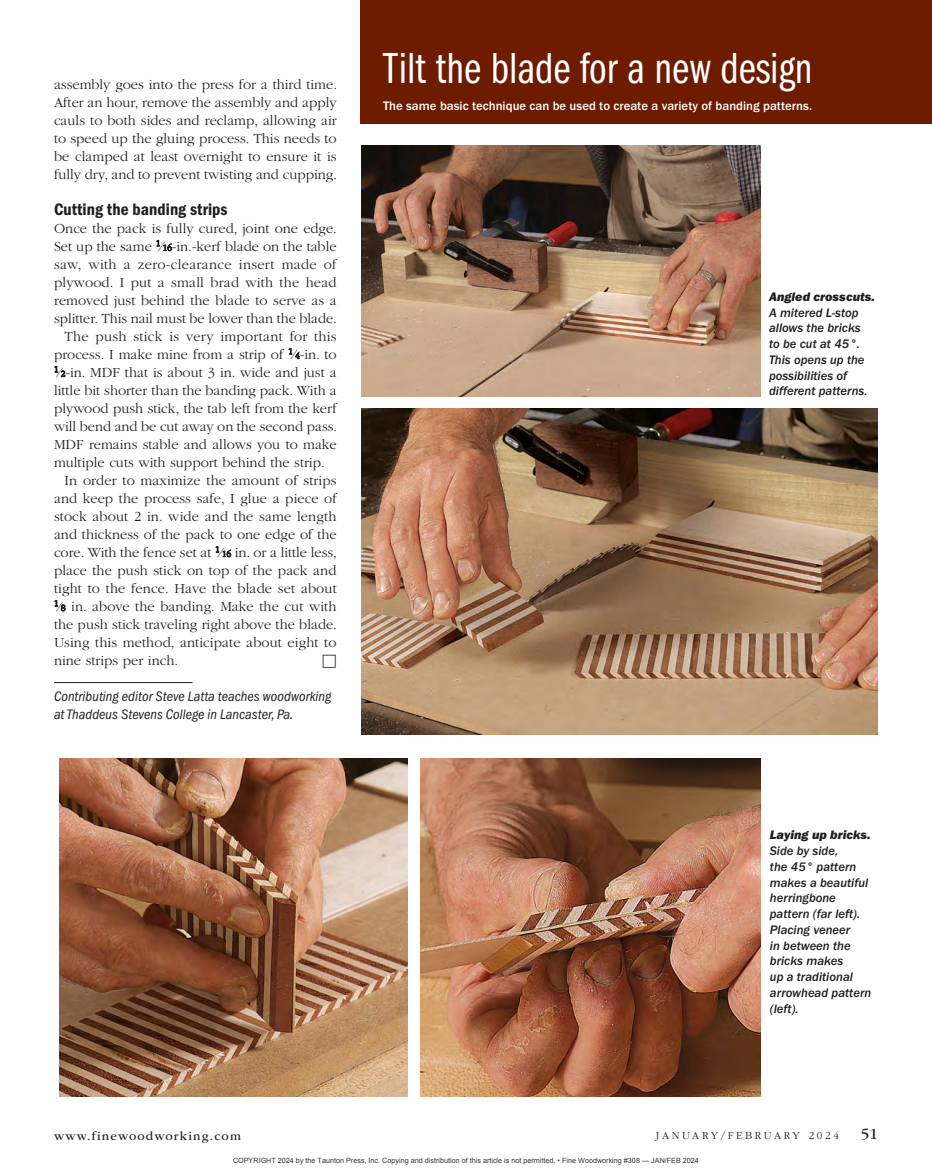
<style>
.page{position:relative;width:932px;height:1175px;background:#fff}
.page>*{position:absolute;margin:0;border:0;box-sizing:border-box;transform-origin:0 0}
.t1{font:45px "ITC Franklin Gothic Std Bk Cp";color:#fff}
.t2{font:17.25px "ITC Franklin Gothic Std Dm Cd";letter-spacing:.005em;color:#221e1f}
.t3{font:16.05px "ITC Garamond Std";color:#221e1f}
.t4{font:300 14.4px/18px "ITC Garamond Std";color:#221e1f;text-align:justify}
.t5{font:300 14.4px "ITC Garamond Std";letter-spacing:.02em;color:#221e1f}
.t6{font:14.4px "Universal Std Newswith Comm Pi";color:#221e1f}
.t7{font:italic condensed 14.25px/18px "ITC Franklin Gothic Std";letter-spacing:.005em;color:#221e1f}
.t8{font:12.75px/15.8px "ITC Franklin Gothic Std Med It";color:#221e1f}
.t9{font:500 12.75px "ITC Franklin Gothic Std";color:#fff}
.t10{font:12.75px "ITC Franklin Gothic Std Hvy It";color:#221e1f}
.t11{font:12.75px "ITC Garamond Std";letter-spacing:.09em;color:#221e1f}
.t12{font:300 11.1px "ITC Garamond Std";letter-spacing:.24em;color:#221e1f}
.t13{font:7.2px "Arial";color:rgb(0 0 0/.8)}
.s1{font-size:9px}
</style>
<div class="page">
<img style="left:362px;top:145px;width:398px;height:251px">
<img style="left:60px;top:758px;width:347px;height:338px">
<img style="left:420px;top:758px;width:340px;height:338px">
<img style="left:362px;top:408px;width:516px;height:326px">
<hr style="left:54px;top:682px;width:138px;height:1px;background:#221e1f">
<div style="left:360px;top:0;width:572px;height:124px;background:#6d1c00"></div>
<p class="t4" style="left:54px;top:75px;width:285px">assembly goes into the press for a third time.<br>After an hour, remove the assembly and apply cauls to both sides and reclamp, allowing air to speed up the gluing process. This needs to be clamped at least overnight to ensure it is fully dry, and to prevent twisting and cupping.</p>
<p class="t2" style="left:54px;top:199px;width:175px">Cutting the banding strips</p>
<p class="t4" style="left:54px;top:219px;width:284px">Once the pack is fully cured, joint one edge.</p>
<p class="t4" style="left:54px;top:237px;width:284px">Set up the same <sup>1</sup>⁄<span class="s1">16</span>-in.-kerf blade on the table</p>
<p class="t5" style="left:54px;top:256px;width:284px">saw, with a zero-clearance insert made of</p>
<p class="t4" style="left:54px;top:273px;width:284px">plywood. I put a small brad with the head</p>
<p class="t4" style="left:54px;top:291px;width:284px">removed just behind the blade to serve as a</p>
<p class="t4" style="left:54px;top:309px;width:284px">splitter. This nail must be lower than the blade.</p>
<p class="t5" style="left:64px;top:328px;width:274px">The push stick is very important for this</p>
<p class="t4" style="left:54px;top:345px;width:284px">process. I make mine from a strip of <sup>1</sup>⁄<span class="s1">4</span>-in. to</p>
<p class="t4" style="left:54px;top:363px;width:284px"><sup>1</sup>⁄<span class="s1">2</span>-in. MDF that is about 3 in. wide and just a</p>
<p class="t4" style="left:54px;top:381px;width:284px">little bit shorter than the banding pack. With a</p>
<p class="t4" style="left:54px;top:399px;width:284px">plywood push stick, the tab left from the kerf</p>
<p class="t4" style="left:54px;top:417px;width:284px">will bend and be cut away on the second pass.</p>
<p class="t4" style="left:54px;top:435px;width:284px">MDF remains stable and allows you to make</p>
<p class="t4" style="left:54px;top:453px;width:272px">multiple cuts with support behind the strip.</p>
<p class="t4" style="left:64px;top:471px;width:274px">In order to maximize the amount of strips</p>
<p class="t4" style="left:54px;top:489px;width:284px">and keep the process safe, I glue a piece of</p>
<p class="t4" style="left:54px;top:507px;width:284px">stock about 2 in. wide and the same length</p>
<p class="t4" style="left:54px;top:525px;width:284px">and thickness of the pack to one edge of the</p>
<p class="t4" style="left:54px;top:543px;width:284px">core. With the fence set at <sup>1</sup>⁄<span class="s1">16</span> in. or a little less,</p>
<p class="t4" style="left:54px;top:561px;width:284px">place the push stick on top of the pack and</p>
<p class="t4" style="left:54px;top:579px;width:284px">tight to the fence. Have the blade set about</p>
<p class="t4" style="left:54px;top:597px;width:284px"><sup>1</sup>⁄<span class="s1">8</span> in. above the banding. Make the cut with</p>
<p class="t4" style="left:54px;top:615px;width:284px">the push stick traveling right above the blade.</p>
<p class="t4" style="left:54px;top:633px;width:284px">Using this method, anticipate about eight to</p>
<p class="t4" style="left:54px;top:651px;width:126px">nine strips per inch.</p>
<p class="t6" style="left:322px;top:653px;width:16px">☐</p>
<p class="t7" style="left:54px;top:687px;width:279px">Contributing editor Steve Latta teaches woodworking at Thaddeus Stevens College in Lancaster, Pa.</p>
<h1 class="t1" style="left:383px;top:44px;width:431px">Tilt the blade for a new design</h1>
<p class="t9" style="left:383px;top:99px;width:430px">The same basic technique can be used to create a variety of banding patterns.</p>
<p class="t10" style="left:769px;top:289px;width:107px">Angled crosscuts.</p>
<p class="t8" style="left:769px;top:305px;width:100px">A mitered L-stop allows the bricks to be cut at 45°.<br>This opens up the possibilities of different patterns.</p>
<p class="t10" style="left:770px;top:827px;width:102px">Laying up bricks.</p>
<p class="t8" style="left:770px;top:843px;width:103px">Side by side,<br>the 45° pattern makes a beautiful herringbone pattern (far left).<br>Placing veneer<br>in between the bricks makes<br>up a traditional arrowhead pattern (left).</p>
<p class="t11" style="left:54px;top:1128px;width:188px">www.finewoodworking.com</p>
<p class="t12" style="left:655px;top:1129px;width:185px">JANUARY/FEBRUARY 2024</p>
<p class="t3" style="left:860px;top:1124px;width:19px">51</p>
<p class="t13" style="left:233px;top:1155px;width:467px">COPYRIGHT 2024 by the Taunton Press, Inc. Copying and distribution of this article is not permitted. • Fine Woodworking #308 — JAN/FEB 2024</p>
</div>
